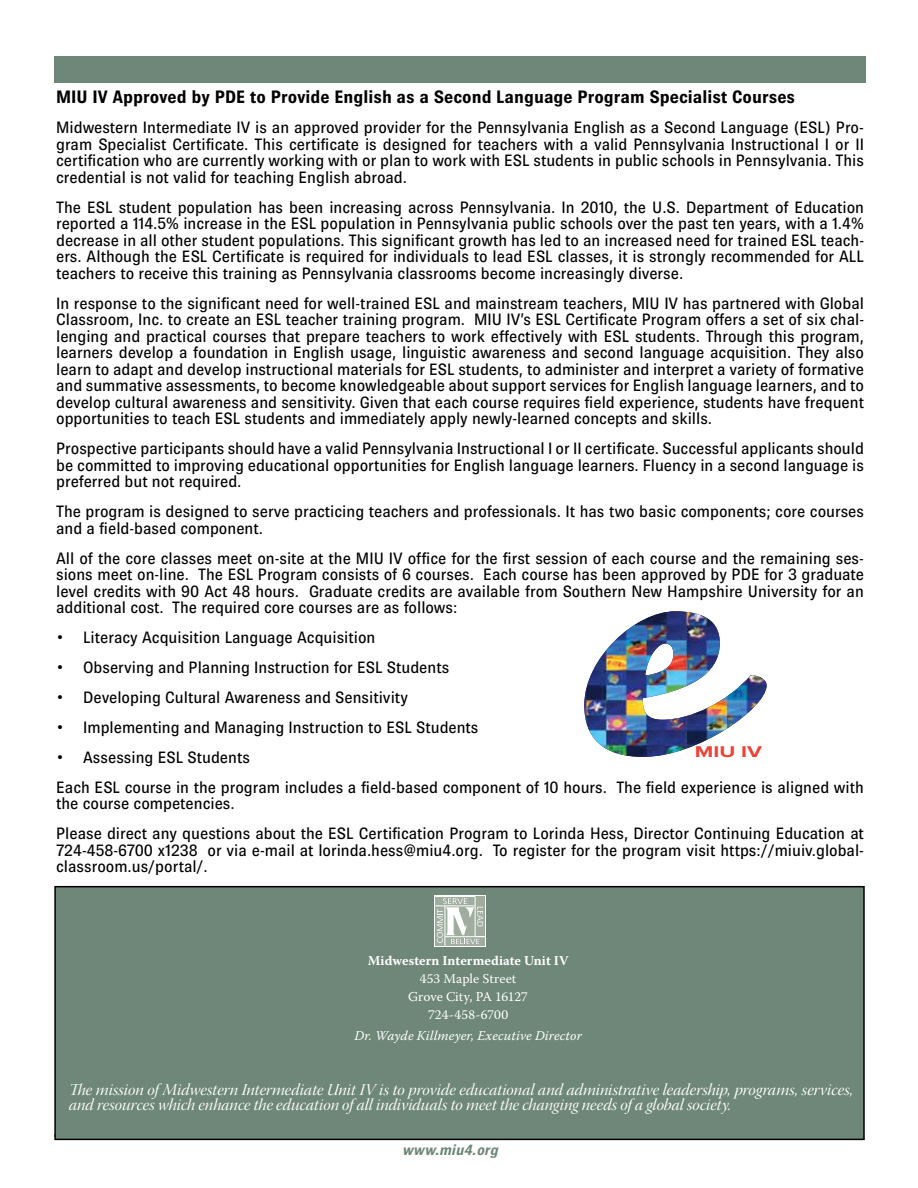
<style>
.page{position:relative;width:918px;height:1188px;background:#fff}
.page>*{position:absolute;margin:0;border:0;box-sizing:border-box;transform-origin:0 0}
.t1{font:700 18px "Brown";color:#000}
.t2{font:16.5px/16.5px "Brown";color:#000;text-align:justify}
.t3{font:16.5px/15px "Warnock Pro It Disp";color:#fff}
.t4{font:700 16.2px "Proxima Nova";color:#ef4136;scale:1.35 1}
.t5{font:italic 700 15px "Brown";color:#6e8778}
.t6{font:13.5px/18px "Warnock Pro";color:#fff;text-align:center}
.t7{font:italic 13.5px "Warnock Pro";letter-spacing:.005em;color:#fff}
.t8{font:700 13.5px "Warnock Pro";color:#fff}
</style>
<div class="page">
<div style="left:54px;top:56px;width:812px;height:26px;background:#6e8778"></div>
<img style="left:584px;top:611px;width:183px;height:146px">
<div style="left:54px;top:886px;width:811px;height:254px;background:#6e8778;border:2px solid #000"></div>
<svg style="left:434px;top:895px;width:52px;height:52px"></svg>
<div style="left:445px;top:937px;width:40px;height:9px;background:#9fad9e"></div>
<div style="left:435px;top:897px;width:40px;height:9px;background:#9fad9e"></div>
<div style="left:435px;top:906px;width:9px;height:40px;background:#9fad9e"></div>
<div style="left:476px;top:897px;width:9px;height:39px;background:#9fad9e"></div>
<svg style="left:437px;top:898px;width:46px;height:46px"></svg>
<hr style="left:435px;top:905px;width:40px;height:1px;background:#fff">
<hr style="left:445px;top:936px;width:40px;height:1px;background:#fff">
<hr style="left:475px;top:897px;width:1px;height:39px;background:#fff">
<hr style="left:444px;top:906px;width:1px;height:40px;background:#fff">
<p class="t1" style="left:56px;top:87px;width:741px">MIU IV Approved by PDE to Provide English as a Second Language Program Specialist Courses</p>
<p class="t2" style="left:56px;top:119px;width:809px">Midwestern Intermediate IV is an approved provider for the Pennsylvania English as a Second Language (ESL) Pro&shy;gram Specialist Certificate. This certificate is designed for teachers with a valid Pennsylvania Instructional I or II certification who are currently working with or plan to work with ESL students in public schools in Pennsylvania. This credential is not valid for teaching English abroad.</p>
<p class="t2" style="left:56px;top:198px;width:809px">The ESL student population has been increasing across Pennsylvania. In 2010, the U.S. Department of Education reported a 114.5% increase in the ESL population in Pennsylvania public schools over the past ten years, with a 1.4% decrease in all other student populations. This significant growth has led to an increased need for trained ESL teach&shy;ers. Although the ESL Certificate is required for individuals to lead ESL classes, it is strongly recommended for ALL teachers to receive this training as Pennsylvania classrooms become increasingly diverse.</p>
<p class="t2" style="left:56px;top:294px;width:809px">In response to the significant need for well-trained ESL and mainstream teachers, MIU IV has partnered with Global Classroom, Inc. to create an ESL teacher training program. MIU IV’s ESL Certificate Program offers a set of six chal&shy;lenging and practical courses that prepare teachers to work effectively with ESL students. Through this program, learners develop a foundation in English usage, linguistic awareness and second language acquisition. They also learn to adapt and develop instructional materials for ESL students, to administer and interpret a variety of formative and summative assessments, to become knowledgeable about support services for English language learners, and to develop cultural awareness and sensitivity. Given that each course requires field experience, students have frequent opportunities to teach ESL students and immediately apply newly-learned concepts and skills.</p>
<p class="t2" style="left:56px;top:440px;width:809px">Prospective participants should have a valid Pennsylvania Instructional I or II certificate. Successful applicants should be committed to improving educational opportunities for English language learners. Fluency in a second language is preferred but not required.</p>
<p class="t2" style="left:56px;top:503px;width:809px">The program is designed to serve practicing teachers and professionals. It has two basic components; core courses and a field-based component.</p>
<p class="t2" style="left:56px;top:549px;width:809px">All of the core classes meet on-site at the MIU IV office for the first session of each course and the remaining ses&shy;sions meet on-line. The ESL Program consists of 6 courses. Each course has been approved by PDE for 3 graduate level credits with 90 Act 48 hours. Graduate credits are available from Southern New Hampshire University for an additional cost. The required core courses are as follows:</p>
<p class="t2" style="left:56px;top:629px;width:321px">• Literacy Acquisition Language Acquisition</p>
<p class="t2" style="left:56px;top:659px;width:395px">• Observing and Planning Instruction for ESL Students</p>
<p class="t2" style="left:56px;top:689px;width:353px">• Developing Cultural Awareness and Sensitivity</p>
<p class="t2" style="left:56px;top:719px;width:424px">• Implementing and Managing Instruction to ESL Students</p>
<p class="t2" style="left:56px;top:742px;width:809px;line-height:30px">• Assessing ESL Students<br>Each ESL course in the program includes a field-based component of 10 hours. The field experience is aligned with</p>
<p class="t2" style="left:56px;top:789px;width:809px;line-height:30px">the course competencies.<br>Please direct any questions about the ESL Certification Program to Lorinda Hess, Director Continuing Education at</p>
<p class="t2" style="left:56px;top:842px;width:809px">724-458-6700 x1238 or via e-mail at lorinda.hess@miu4.org. To register for the program visit https://miuiv.global&shy;classroom.us/portal/.</p>
<p class="t4" style="left:695px;top:742px;width:51px">MIU IV</p>
<p class="t8" style="left:368px;top:952px;width:202px">Midwestern Intermediate Unit IV</p>
<p class="t6" style="left:408px;top:969px;width:121px">453 Maple Street<br>Grove City, PA 16127<br>724-458-6700</p>
<p class="t7" style="left:354px;top:1027px;width:229px">Dr. Wayde Killmeyer, Executive Director</p>
<p class="t3" style="left:69px;top:1084px;width:786px">The mission of Midwestern Intermediate Unit IV is to provide educational and administrative leadership, programs, services, and resources which enhance the education of all individuals to meet the changing needs of a global society.</p>
<p class="t5" style="left:403px;top:1141px;width:97px">www.miu4.org</p>
</div>
